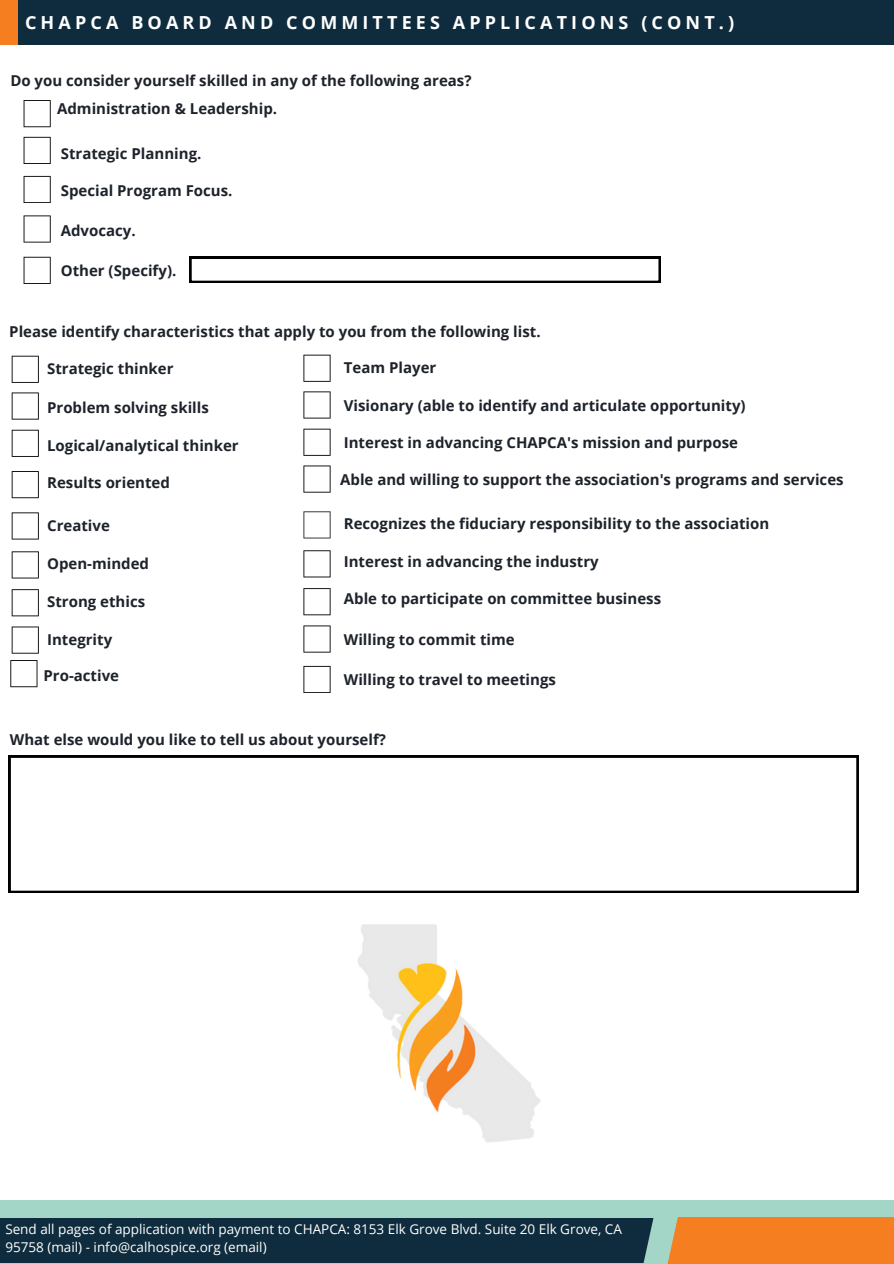
<style>
.page{position:relative;width:894px;height:1264px;background:#fff}
.page>*{position:absolute;margin:0;border:0;box-sizing:border-box;transform-origin:0 0}
.t1{font:700 18px "Open Sans";letter-spacing:.23em;color:#fff}
.t2{font:700 15px "Open Sans";color:#1e232b}
.t3{font:13.5px/18px "Open Sans";color:#fff}
</style>
<div class="page">
<div style="left:0;top:1199px;width:893px;height:64px;background:#a4d6c8"></div>
<div style="left:0;top:1217px;width:659px;height:45px;background:#0e2c3d"></div>
<div style="left:655px;top:1217px;width:238px;height:46px;background:#f57e20"></div>
<svg style="left:626px;top:1199px;width:68px;height:64px"></svg>
<div style="left:0;top:0;width:893px;height:44px;background:#0e2c3d"></div>
<div style="left:0;top:0;width:18px;height:44px;background:#f57e20"></div>
<img style="left:358px;top:924px;width:182px;height:218px">
<svg style="left:303px;top:666px;width:27px;height:27px"></svg>
<svg style="left:303px;top:625px;width:27px;height:27px"></svg>
<svg style="left:303px;top:588px;width:27px;height:27px"></svg>
<svg style="left:303px;top:550px;width:27px;height:27px"></svg>
<svg style="left:303px;top:511px;width:27px;height:27px"></svg>
<svg style="left:303px;top:465px;width:27px;height:27px"></svg>
<svg style="left:303px;top:391px;width:27px;height:27px"></svg>
<svg style="left:303px;top:354px;width:27px;height:28px"></svg>
<svg style="left:303px;top:428px;width:27px;height:28px"></svg>
<svg style="left:10px;top:660px;width:27px;height:27px"></svg>
<svg style="left:12px;top:626px;width:27px;height:27px"></svg>
<svg style="left:12px;top:589px;width:27px;height:27px"></svg>
<svg style="left:12px;top:551px;width:27px;height:27px"></svg>
<svg style="left:12px;top:512px;width:27px;height:27px"></svg>
<svg style="left:12px;top:471px;width:27px;height:27px"></svg>
<svg style="left:12px;top:392px;width:27px;height:27px"></svg>
<svg style="left:12px;top:356px;width:27px;height:27px"></svg>
<svg style="left:12px;top:430px;width:27px;height:27px"></svg>
<svg style="left:24px;top:257px;width:27px;height:27px"></svg>
<svg style="left:24px;top:215px;width:27px;height:27px"></svg>
<svg style="left:24px;top:137px;width:27px;height:27px"></svg>
<svg style="left:24px;top:100px;width:27px;height:27px"></svg>
<svg style="left:24px;top:176px;width:27px;height:27px"></svg>
<svg style="left:189px;top:257px;width:471px;height:26px"></svg>
<svg style="left:9px;top:755px;width:849px;height:137px"></svg>
<h2 class="t1" style="left:25px;top:10px;width:710px">CHAPCA BOARD AND COMMITTEES APPLICATIONS (CONT.)</h2>
<h2 class="t2" style="left:10px;top:70px;width:462px">Do you consider yourself skilled in any of the following areas?</h2>
<h2 class="t2" style="left:57px;top:98px;width:221px">Administration &amp; Leadership.</h2>
<h2 class="t2" style="left:61px;top:143px;width:142px">Strategic Planning.</h2>
<h2 class="t2" style="left:61px;top:180px;width:173px">Special Program Focus.</h2>
<h2 class="t2" style="left:61px;top:220px;width:76px">Advocacy.</h2>
<h2 class="t2" style="left:61px;top:260px;width:117px">Other (Specify).</h2>
<h2 class="t2" style="left:9px;top:321px;width:533px">Please identify characteristics that apply to you from the following list.</h2>
<h2 class="t2" style="left:47px;top:358px;width:128px">Strategic thinker</h2>
<h2 class="t2" style="left:344px;top:356px;width:94px">Team Player</h2>
<h2 class="t2" style="left:47px;top:397px;width:163px">Problem solving skills</h2>
<h2 class="t2" style="left:344px;top:394px;width:403px">Visionary (able to identify and articulate opportunity)</h2>
<h2 class="t2" style="left:47px;top:435px;width:193px">Logical/analytical thinker</h2>
<h2 class="t2" style="left:344px;top:432px;width:395px">Interest in advancing CHAPCA's mission and purpose</h2>
<h2 class="t2" style="left:47px;top:472px;width:124px">Results oriented</h2>
<h2 class="t2" style="left:340px;top:468px;width:505px">Able and willing to support the association's programs and services</h2>
<h2 class="t2" style="left:47px;top:514px;width:64px">Creative</h2>
<h2 class="t2" style="left:344px;top:513px;width:427px">Recognizes the fiduciary responsibility to the association</h2>
<h2 class="t2" style="left:47px;top:553px;width:103px">Open-minded</h2>
<h2 class="t2" style="left:47px;top:591px;width:100px">Strong ethics</h2>
<h2 class="t2" style="left:344px;top:550px;width:256px">Interest in advancing the industry</h2>
<h2 class="t2" style="left:344px;top:588px;width:319px">Able to participate on committee business</h2>
<h2 class="t2" style="left:47px;top:628px;width:67px">Integrity</h2>
<p class="t2" style="left:344px;top:628px;width:172px">Willing to commit time</p>
<h2 class="t2" style="left:43px;top:665px;width:77px">Pro-active</h2>
<h2 class="t2" style="left:344px;top:669px;width:213px">Willing to travel to meetings</h2>
<p class="t2" style="left:10px;top:728px;width:377px">What else would you like to tell us about yourself?</p>
<h1 class="t3" style="left:5px;top:1220px;width:618px">Send all pages of application with payment to CHAPCA: 8153 Elk Grove Blvd. Suite 20 Elk Grove, CA<br>95758 (mail) - info@calhospice.org (email)</h1>
</div>
